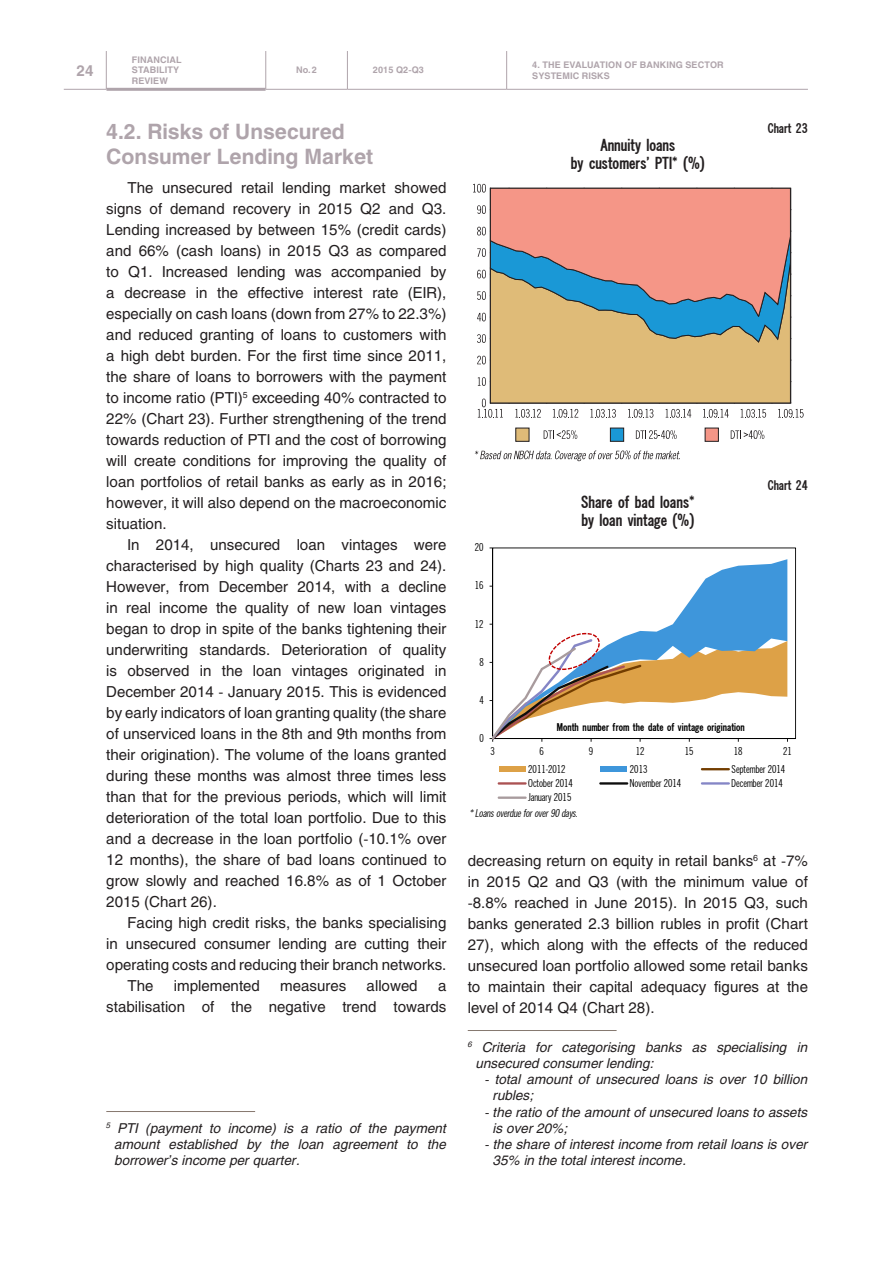
<style>
.page{position:relative;width:893px;height:1263px;background:#fff}
.page>*{position:absolute;margin:0;border:0;box-sizing:border-box;transform-origin:0 0}
.t1{font:700 21px/25.2px "Helios";color:#afa4ab}
.t2{font:15px/21px "Helios";color:#231f20;text-align:justify}
.t3{font:700 15px/18px "News Condensed";color:#231f20;text-align:center}
.t4{font:700 15px "Helios";color:#afa4ab}
.t5{font:italic 13.5px/16.2px "Helios";color:#231f20}
.t6{font:700 12px "News Condensed";color:#231f20}
.t7{font:9.75px "News Condensed";letter-spacing:-.005em;color:#000}
.t8{font:700 9.75px "News Condensed";color:#000}
.t9{font:italic 9.75px "News Condensed";letter-spacing:-.005em;color:#000}
.t10{font:700 9px/10.5px "Helios";letter-spacing:.01em;color:#afa4ab}
</style>
<div class="page">
<hr style="left:106px;top:51px;width:1px;height:38px;background:#afa4ab">
<hr style="left:265px;top:51px;width:1px;height:38px;background:#afa4ab">
<hr style="left:347px;top:51px;width:1px;height:38px;background:#afa4ab">
<hr style="left:506px;top:51px;width:1px;height:38px;background:#afa4ab">
<hr style="left:64px;top:89px;width:42px;height:1px;background:#afa4ab">
<hr style="left:266px;top:89px;width:81px;height:1px;background:#afa4ab">
<hr style="left:347px;top:89px;width:160px;height:1px;background:#afa4ab">
<hr style="left:507px;top:89px;width:301px;height:1px;background:#afa4ab">
<hr style="left:106px;top:88px;width:160px;height:3px;background:#afa4ab">
<hr style="left:106px;top:1111px;width:149px;height:1px;background:#86786f">
<hr style="left:468px;top:1030px;width:149px;height:1px;background:#86786f">
<svg style="left:473px;top:184px;width:331px;height:234px;background:#cdae99"></svg>
<div style="left:516px;top:428px;width:13px;height:13px;background:#dfbb78"></div>
<svg style="left:544px;top:430px;width:33px;height:9px"></svg>
<div style="left:610px;top:428px;width:14px;height:13px;background:#1a98d6;border:1px solid #231f20"></div>
<svg style="left:636px;top:430px;width:41px;height:9px"></svg>
<div style="left:705px;top:428px;width:13px;height:13px;background:#f59687"></div>
<svg style="left:731px;top:430px;width:33px;height:9px"></svg>
<svg style="left:475px;top:450px;width:205px;height:11px"></svg>
<svg style="left:493px;top:547px;width:303px;height:192px"></svg>
<svg style="left:493px;top:559px;width:294px;height:74px"></svg>
<hr style="left:492px;top:548px;width:1px;height:190px;background:#000">
<hr style="left:493px;top:738px;width:302px;height:1px;background:#000">
<div style="left:499px;top:767px;width:26px;height:5px;background:#dda147"></div>
<div style="left:600px;top:767px;width:27px;height:5px;background:#3e96db"></div>
<hr style="left:701px;top:768px;width:29px;height:2px;background:#723d00">
<hr style="left:498px;top:782px;width:29px;height:3px;background:#ab5253">
<hr style="left:599px;top:782px;width:29px;height:3px;background:#0d0d0d">
<hr style="left:701px;top:782px;width:29px;height:3px;background:#8586c6">
<hr style="left:498px;top:796px;width:29px;height:3px;background:#a89b9d">
<svg style="left:490px;top:633px;width:298px;height:109px"></svg>
<p class="t4" style="left:77px;top:61px;width:18px">24</p>
<p class="t10" style="left:132px;top:54px;width:51px">Financial<br>Stability<br>Review</p>
<p class="t10" style="left:296px;top:65px;width:22px">No.2</p>
<p class="t10" style="left:373px;top:65px;width:52px">2015 Q2-Q3</p>
<h1 class="t1" style="left:106px;top:118px;width:268px">4.2. Risks of Unsecured<br>Consumer Lending Market</h1>
<p class="t2" style="left:106px;top:177px;width:342px;text-indent:21px">The unsecured retail lending market showed signs of demand recovery in 2015 Q2 and Q3.<br>Lending increased by between 15% (credit cards) and 66% (cash loans) in 2015 Q3 as compared to Q1. Increased lending was accompanied by a decrease in the effective interest rate (EIR), especially on cash loans (down from 27% to 22.3%) and reduced granting of loans to customers with a high debt burden. For the first time since 2011, the share of loans to borrowers with the payment to income ratio (PTI)<sup>5</sup> exceeding 40% contracted to 22% (Chart 23). Further strengthening of the trend towards reduction of PTI and the cost of borrowing will create conditions for improving the quality of loan portfolios of retail banks as early as in 2016; however, it will also depend on the macroeconomic situation.</p>
<p class="t2" style="left:106px;top:534px;width:342px;text-indent:21px">In 2014, unsecured loan vintages were characterised by high quality (Charts 23 and 24).<br>However, from December 2014, with a decline in real income the quality of new loan vintages began to drop in spite of the banks tightening their underwriting standards. Deterioration of quality is observed in the loan vintages originated in December 2014 - January 2015. This is evidenced by early indicators of loan granting quality (the share of unserviced loans in the 8th and 9th months from their origination). The volume of the loans granted during these months was almost three times less than that for the previous periods, which will limit deterioration of the total loan portfolio. Due to this and a decrease in the loan portfolio (-10.1% over 12 months), the share of bad loans continued to grow slowly and reached 16.8% as of 1 October 2015 (Chart 26).</p>
<p class="t2" style="left:128px;top:912px;width:320px">Facing high credit risks, the banks specialising</p>
<p class="t2" style="left:106px;top:933px;width:342px">in unsecured consumer lending are cutting their</p>
<p class="t2" style="left:106px;top:954px;width:342px">operating costs and reducing their branch networks.</p>
<p class="t2" style="left:128px;top:975px;width:27px">The</p>
<p class="t2" style="left:174px;top:975px;width:88px">implemented</p>
<p class="t2" style="left:280px;top:975px;width:68px">measures</p>
<p class="t2" style="left:367px;top:975px;width:53px">allowed</p>
<p class="t2" style="left:106px;top:975px;width:342px;text-align:right">a<br>stabilisation of the negative trend towards</p>
<p class="t5" style="left:115px;top:1119px;width:333px;text-align:justify;text-indent:-9px"><sup>5</sup> PTI (payment to income) is a ratio of the payment amount established by the loan agreement to the borrower’s income per quarter.</p>
<p class="t10" style="left:532px;top:60px;width:38px">4. THE EVALUATI</p>
<p class="t10" style="left:608px;top:60px;width:91px">ON OF BANKING SECT</p>
<p class="t10" style="left:710px;top:60px;width:15px">OR</p>
<p class="t10" style="left:532px;top:70px;width:79px">SYSTEMIC RISKS</p>
<p class="t3" style="left:571px;top:136px;width:135px">Annuity loans<br>by customers’ PTI* (%)</p>
<p class="t6" style="left:768px;top:121px;width:42px">Chart 23</p>
<p class="t7" style="left:475px;top:542px;width:10px">20</p>
<p class="t7" style="left:475px;top:580px;width:10px">16</p>
<p class="t7" style="left:475px;top:618px;width:10px">12</p>
<p class="t7" style="left:479px;top:656px;width:6px">8</p>
<p class="t7" style="left:479px;top:694px;width:6px">4</p>
<p class="t3" style="left:581px;top:493px;width:115px;text-align:left">Share of bad loans* by loan vintage (%)</p>
<p class="t6" style="left:768px;top:478px;width:42px">Chart 24</p>
<p class="t8" style="left:557px;top:722px;width:189px">Month number from the date of vintage origination</p>
<p class="t7" style="left:528px;top:763px;width:39px">2011-2012</p>
<p class="t7" style="left:630px;top:763px;width:19px">2013</p>
<p class="t7" style="left:731px;top:763px;width:55px">September 2014</p>
<p class="t7" style="left:528px;top:777px;width:46px">October 2014</p>
<p class="t7" style="left:630px;top:777px;width:53px">November 2014</p>
<p class="t7" style="left:731px;top:777px;width:53px">December 2014</p>
<p class="t7" style="left:528px;top:792px;width:45px">January 2015</p>
<p class="t9" style="left:470px;top:807px;width:109px">* Loans overdue for over 90 days.</p>
<p class="t7" style="left:479px;top:732px;width:6px">0</p>
<p class="t7" style="left:491px;top:745px;width:6px">3</p>
<p class="t7" style="left:540px;top:745px;width:6px">6</p>
<p class="t7" style="left:589px;top:745px;width:6px">9</p>
<p class="t7" style="left:636px;top:745px;width:10px">12</p>
<p class="t7" style="left:685px;top:745px;width:10px">15</p>
<p class="t7" style="left:734px;top:745px;width:10px">18</p>
<p class="t7" style="left:783px;top:745px;width:10px">21</p>
<p class="t2" style="left:468px;top:849px;width:342px">decreasing return on equity in retail banks<sup>6</sup> at -7% in 2015 Q2 and Q3 (with the minimum value of -8.8% reached in June 2015). In 2015 Q3, such banks generated 2.3 billion rubles in profit (Chart 27), which along with the effects of the reduced unsecured loan portfolio allowed some retail banks to maintain their capital adequacy figures at the level of 2014 Q4 (Chart 28).</p>
<p class="t5" style="left:476px;top:1038px;width:333px;text-indent:-9px"><sup>6</sup> Criteria for categorising banks as specialising in unsecured consumer lending:</p>
<p class="t5" style="left:493px;top:1071px;width:316px;text-indent:-9px">- total amount of unsecured loans is over 10 billion rubles;</p>
<p class="t5" style="left:493px;top:1103px;width:316px;text-indent:-9px">- the ratio of the amount of unsecured loans to assets is over 20%;</p>
<p class="t5" style="left:493px;top:1136px;width:316px;text-indent:-9px">- the share of interest income from retail loans is over<br>35% in the total interest income.</p>
</div>
